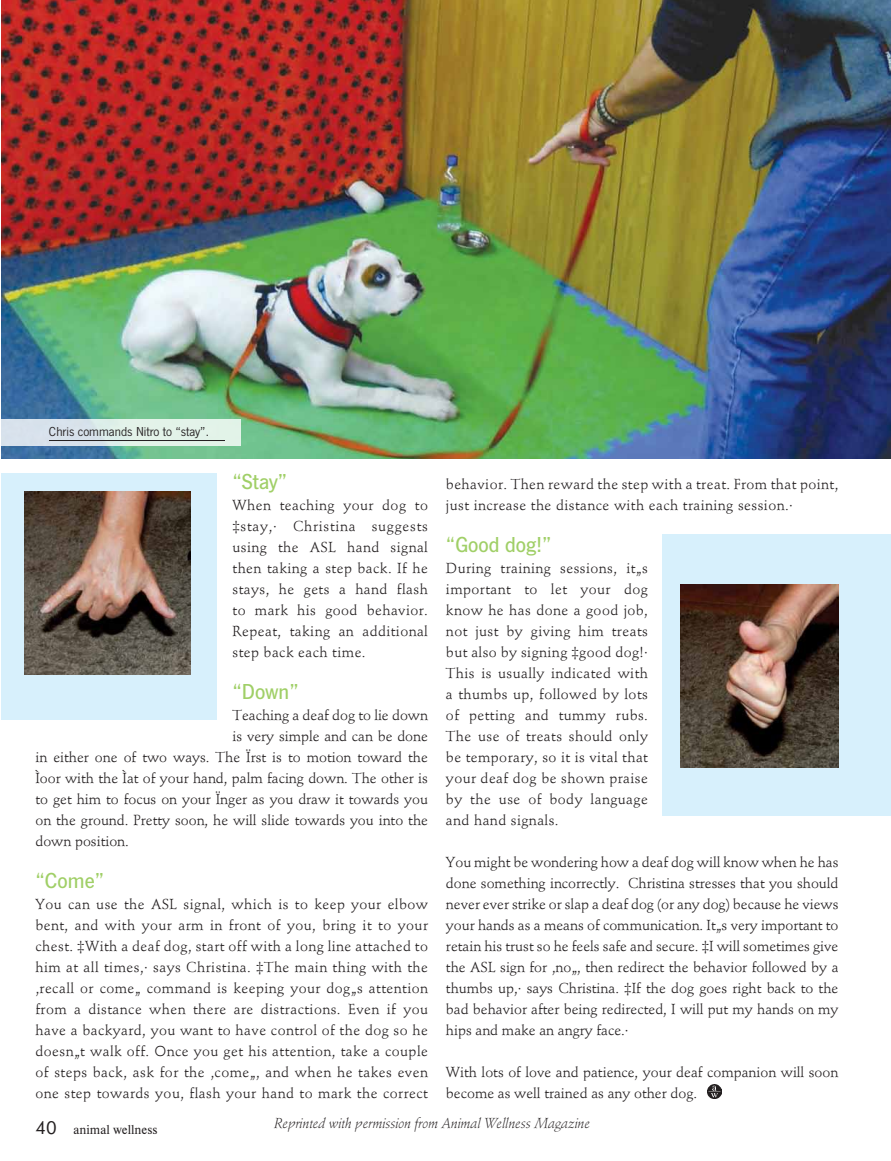
<style>
.page{position:relative;width:891px;height:1161px;background:#fff}
.page>*{position:absolute;margin:0;border:0;box-sizing:border-box;transform-origin:0 0}
.t1{font:500 22.5px "News Got T";color:#a0cf67}
.t2{font:14.25px/21px "Stempel Schneidler";color:#231f20;text-align:justify}
.t3{font:14.25px/21px "Stempel Schneidler";letter-spacing:.03em;color:#231f20}
.t4{font:italic 300 14.25px "Stempel Schneidler";color:#231f20}
.t5{font:13.5px "News Got T";color:#231f20}
.t6{font:13.5px "Nimbus Rom D";color:#231f20}
.s1{font-family:"Futura BT";font-size:18px}
</style>
<div class="page">
<img style="left:1px;top:0;width:890px;height:459px">
<div style="left:663px;top:534px;width:228px;height:282px;background:#d7f0fc"></div>
<img style="left:680px;top:585px;width:158px;height:182px">
<div style="left:1px;top:473px;width:216px;height:247px;background:#d7f0fc"></div>
<img style="left:24px;top:492px;width:166px;height:182px">
<img style="left:707px;top:1084px;width:15px;height:15px">
<div style="left:1px;top:419px;width:240px;height:27px;background:linear-gradient(to right,#d6dfec,#e5f8e7)"></div>
<hr style="left:49px;top:440px;width:176px;height:1px;background:#231f20">
<p class="t5" style="left:49px;top:424px;width:162px">Chris commands Nitro to “stay”.</p>
<h1 class="t1" style="left:232px;top:469px;width:56px">“Stay”</h1>
<p class="t2" style="left:232px;top:495px;width:197px">When teaching your dog to “stay,” Christina suggests using the ASL hand signal then taking a step back. If he stays, he gets a hand flash to mark his good behavior.<br>Repeat, taking an additional step back each time.</p>
<h1 class="t1" style="left:232px;top:679px;width:68px">“Down”</h1>
<p class="t2" style="left:232px;top:705px;width:197px">Teaching a deaf dog to lie down</p>
<p class="t2" style="left:232px;top:726px;width:197px">is very simple and can be done</p>
<p class="t2" style="left:35px;top:747px;width:394px">in either one of two ways. The first is to motion toward the</p>
<p class="t2" style="left:35px;top:768px;width:394px">floor with the flat of your hand, palm facing down. The other is</p>
<p class="t2" style="left:35px;top:789px;width:394px">to get him to focus on your finger as you draw it towards you</p>
<p class="t2" style="left:35px;top:810px;width:394px">on the ground. Pretty soon, he will slide towards you into the</p>
<p class="t2" style="left:35px;top:831px;width:95px">down position.</p>
<h1 class="t1" style="left:35px;top:868px;width:70px">“Come”</h1>
<p class="t2" style="left:35px;top:894px;width:394px">You can use the ASL signal, which is to keep your elbow bent, and with your arm in front of you, bring it to your chest. “With a deaf dog, start off with a long line attached to him at all times,” says Christina. “The main thing with the ‘recall or come’ command is keeping your dog’s attention from a distance when there are distractions. Even if you have a backyard, you want to have control of the dog so he doesn’t walk off. Once you get his attention, take a couple of steps back, ask for the ‘come’, and when he takes even one step towards you, flash your hand to mark the correct</p>
<p class="t3" style="left:446px;top:474px;width:394px">behavior. Then reward the step with a treat. From that point, just increase the distance with each training session.”</p>
<h1 class="t1" style="left:446px;top:532px;width:107px">“Good dog!”</h1>
<p class="t2" style="left:446px;top:558px;width:204px">During training sessions, it’s important to let your dog know he has done a good job, not just by giving him treats but also by signing “good dog!” This is usually indicated with a thumbs up, followed by lots of petting and tummy rubs.<br>The use of treats should only be temporary, so it is vital that your deaf dog be shown praise by the use of body language and hand signals.</p>
<p class="t2" style="left:446px;top:852px;width:394px">You might be wondering how a deaf dog will know when he has done something incorrectly. Christina stresses that you should never ever strike or slap a deaf dog (or any dog) because he views your hands as a means of communication. It’s very important to retain his trust so he feels safe and secure. “I will sometimes give the ASL sign for ‘no’, then redirect the behavior followed by a thumbs up,” says Christina. “If the dog goes right back to the bad behavior after being redirected, I will put my hands on my hips and make an angry face.”</p>
<p class="t2" style="left:446px;top:1062px;width:394px">With lots of love and patience, your deaf companion will soon become as well trained as any other dog.</p>
<p class="t6" style="left:35px;top:1122px;width:124px"><span class="s1">40</span> animal wellness</p>
<p class="t4" style="left:274px;top:1115px;width:317px">Reprinted with permission from Animal Wellness Magazine</p>
<p class="t4" style="left:281px;top:1119px;width:317px">Reprinted with permission from Animal Wellness Magazine</p>
</div>
